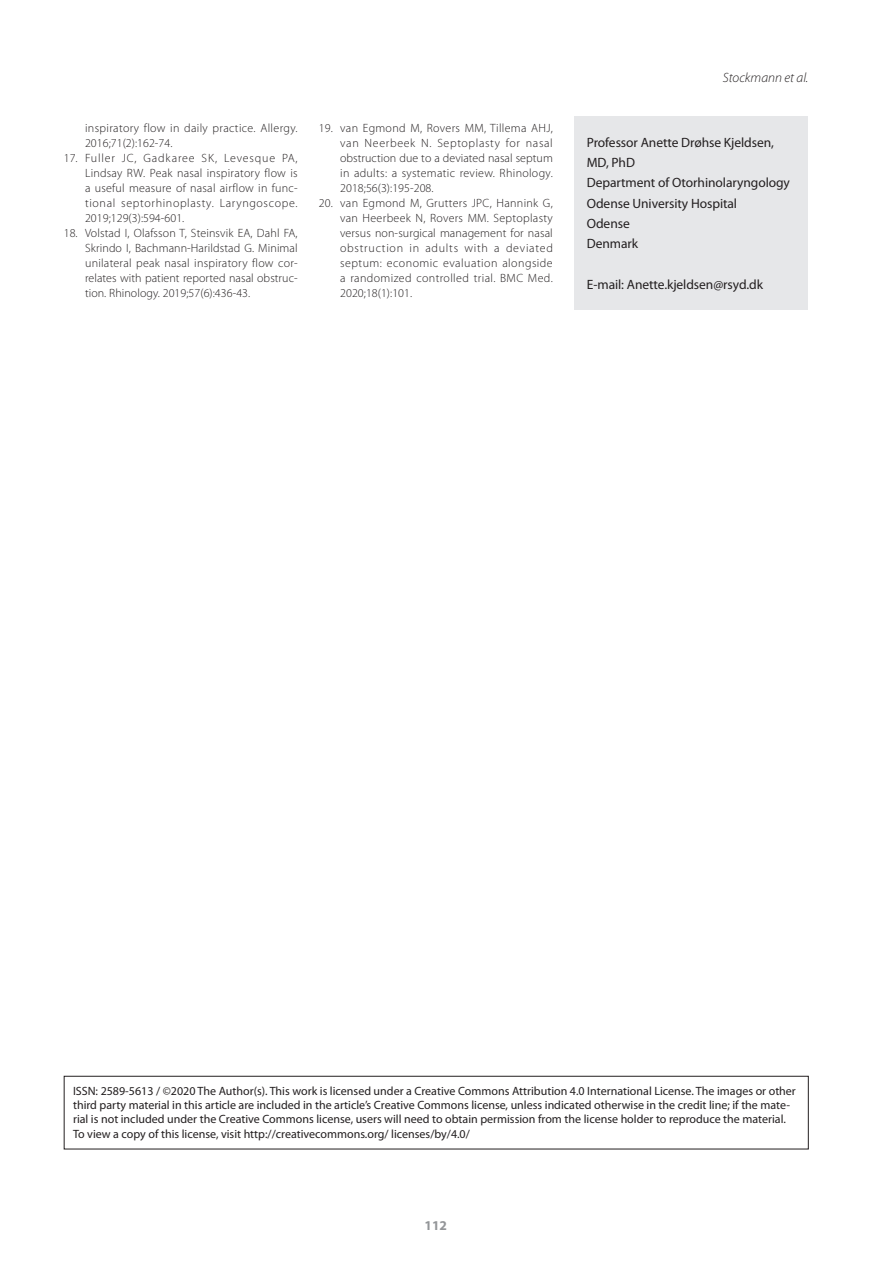
<style>
.page{position:relative;width:893px;height:1263px;background:#fff}
.page>*{position:absolute;margin:0;border:0;box-sizing:border-box;transform-origin:0 0}
.ADRES{font:13.5px/20.2px "Myriad Pro";letter-spacing:-.005em;color:#231f20}
.t1{font:italic 300 13.5px "Myriad Pro";color:#231f20}
.t2{font:700 13.5px "Myriad Pro";color:#939598}
.t3{font:300 12px/15px "Myriad Pro";letter-spacing:.025em;color:#231f20;text-align:justify}
.t4{font:12px/14.4px "Myriad Pro";color:#231f20}
</style>
<div class="page">
<div style="left:574px;top:117px;width:234px;height:193px;background:#e6e7e9"></div>
<div style="left:64px;top:1076px;width:745px;height:73px;border:1px solid #231f20"></div>
<p class="t3" style="left:85px;top:120px;width:214px">inspiratory flow in daily practice. Allergy.<br>2016;71(2):162-74.</p>
<p class="t3" style="left:85px;top:150px;width:214px;text-indent:-21px">17. Fuller JC, Gadkaree SK, Levesque PA, Lindsay RW. Peak nasal inspiratory flow is a useful measure of nasal airflow in func&shy;tional septorhinoplasty. Laryngoscope.<br>2019;129(3):594-601.</p>
<p class="t3" style="left:85px;top:225px;width:214px;text-indent:-21px">18. Volstad I, Olafsson T, Steinsvik EA, Dahl FA, Skrindo I, Bachmann-Harildstad G. Minimal unilateral peak nasal inspiratory flow cor&shy;relates with patient reported nasal obstruc&shy;tion. Rhinology. 2019;57(6):436-43.</p>
<p class="t3" style="left:340px;top:120px;width:214px;text-indent:-21px">19. van Egmond M, Rovers MM, Tillema AHJ, van Neerbeek N. Septoplasty for nasal obstruction due to a deviated nasal septum in adults: a systematic review. Rhinology.<br>2018;56(3):195-208.</p>
<p class="t3" style="left:340px;top:195px;width:214px;text-indent:-21px">20. van Egmond M, Grutters JPC, Hannink G, van Heerbeek N, Rovers MM. Septoplasty versus non-surgical management for nasal obstruction in adults with a deviated septum: economic evaluation alongside a randomized controlled trial. BMC Med.<br>2020;18(1):101.</p>
<p class="t1" style="left:723px;top:70px;width:87px">Stockmann et al.</p>
<p class="ADRES" style="left:587px;top:132px;width:189px">Professor Anette Drøhse Kjeldsen,<br>MD, PhD</p>
<p class="ADRES" style="left:587px;top:173px;width:205px">Department of Otorhinolaryngology</p>
<p class="ADRES" style="left:587px;top:193px;width:152px">Odense University Hospital</p>
<p class="ADRES" style="left:587px;top:213px;width:44px">Odense</p>
<p class="ADRES" style="left:587px;top:234px;width:53px">Denmark</p>
<p class="ADRES" style="left:587px;top:274px;width:178px">E-mail: Anette.kjeldsen@rsyd.dk</p>
<p class="t4" style="left:73px;top:1084px;width:724px">ISSN: 2589-5613 / ©2020 The Author(s). This work is licensed under a Creative Commons Attribution 4.0 International License. The images or other third party material in this article are included in the article’s Creative Commons license, unless indicated otherwise in the credit line; if the mate&shy;rial is not included under the Creative Commons license, users will need to obtain permission from the license holder to reproduce the material.<br>To view a copy of this license, visit http://creativecommons.org/ licenses/by/4.0/</p>
<p class="t2" style="left:425px;top:1218px;width:24px">112</p>
</div>
